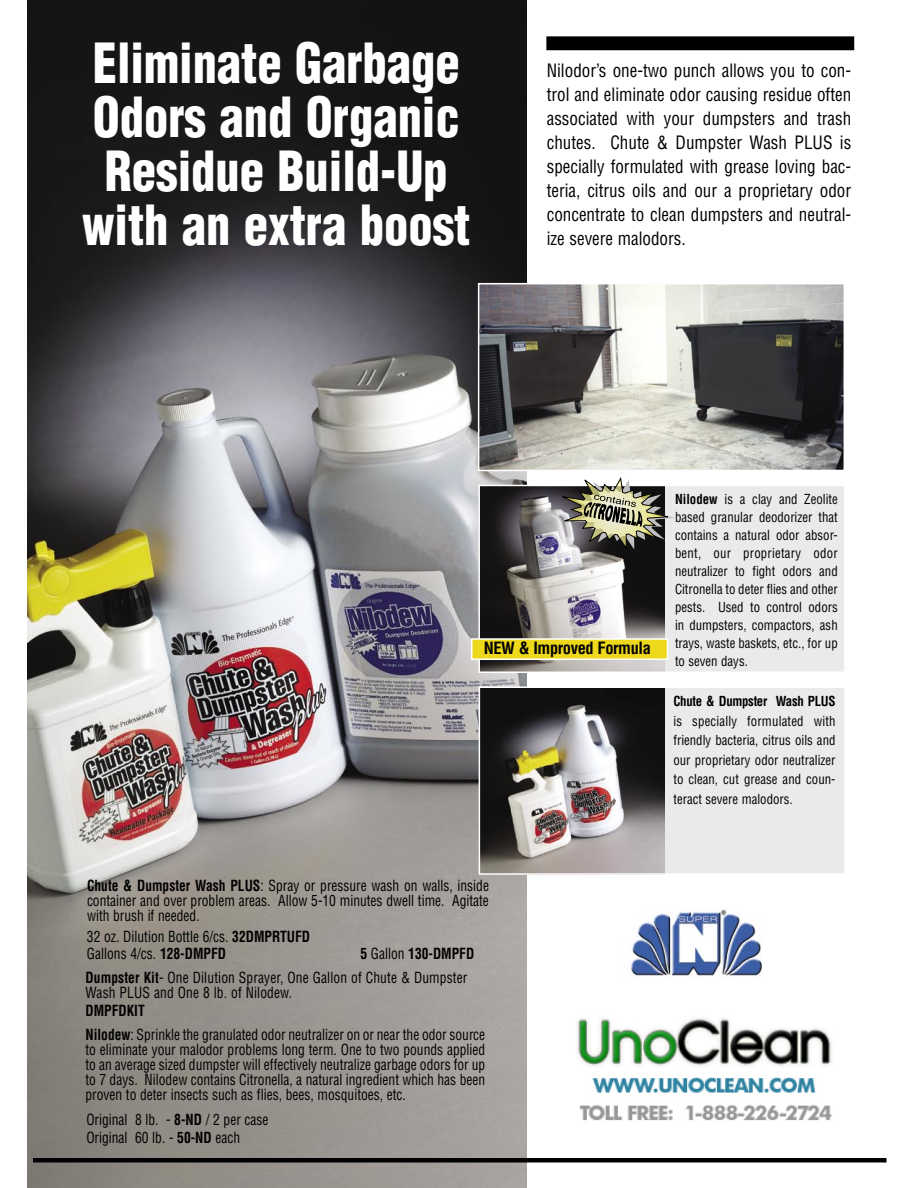
<style>
.page{position:relative;width:918px;height:1188px;background:#fff}
.page>*{position:absolute;margin:0;border:0;box-sizing:border-box;transform-origin:0 0}
.t1{font:900 condensed 54px/54px "Helvetica";color:#fff;scale:.9 1}
.t2{font:condensed 18px/24px "Helvetica";color:#000;text-align:justify;scale:.95 1}
.Product_title{font:700 condensed 16.5px "Helvetica";letter-spacing:-.025em;color:#000}
.t3{font:condensed 15px/15px "Helvetica";color:#000;text-align:justify;scale:.9 1}
.t4{font:700 condensed 15px "Helvetica";color:#000;scale:.9 1}
.Product_title-2{font:condensed 13.5px/18px "Helvetica";color:#000;text-align:justify;scale:.95 1}
.s1{font-weight:700}
.s2{font-weight:400}
</style>
<div class="page">
<img style="left:631px;top:909px;width:131px;height:67px">
<img style="left:27px;top:0;width:499px;height:1188px">
<img style="left:481px;top:286px;width:361px;height:182px">
<div style="left:478px;top:283px;width:367px;height:188px;border:2px solid #fff"></div>
<div style="left:547px;top:37px;width:307px;height:13px;background:#000"></div>
<div style="left:546px;top:36px;width:308px;height:14px;border:2px solid #000"></div>
<hr style="left:33px;top:1158px;width:853px;height:4px;background:#000">
<div style="left:479px;top:485px;width:366px;height:187px;background:#eaeaea"></div>
<img style="left:481px;top:488px;width:184px;height:182px">
<div style="left:478px;top:485px;width:368px;height:188px;border:2px solid #fff"></div>
<div style="left:479px;top:687px;width:366px;height:187px;background:#eaeaea"></div>
<img style="left:482px;top:690px;width:182px;height:182px">
<div style="left:479px;top:687px;width:367px;height:188px;border:2px solid #fff"></div>
<svg style="left:549px;top:465px;width:132px;height:93px"></svg>
<div style="left:472px;top:639px;width:196px;height:20px;background:#eed81b"></div>
<div style="left:471px;top:638px;width:197px;height:22px;border:2px solid #fff"></div>
<img style="left:577px;top:1018px;width:255px;height:103px">
<p class="t1" style="left:93px;top:35px;width:409px">Eliminate Garbage</p>
<p class="t1" style="left:93px;top:89px;width:409px">Odors and Organic<br>Residue Build-Up</p>
<p class="t1" style="left:82px;top:197px;width:433px">with an extra boost</p>
<p class="t2" style="left:547px;top:58px;width:322px">Nilodor’s one-two punch allows you to con&shy;trol and eliminate odor causing residue often associated with your dumpsters and trash chutes. Chute &amp; Dumpster Wash PLUS is specially formulated with grease loving bac&shy;teria, citrus oils and our a proprietary odor concentrate to clean dumpsters and neutral&shy;ize severe malodors.</p>
<p class="Product_title" style="left:484px;top:638px;width:169px">NEW &amp; Improved Formula</p>
<p class="Product_title-2" style="left:675px;top:490px;width:173px"><span class="s1">Nilodew</span> is a clay and Zeolite based granular deodorizer that contains a natural odor absor&shy;bent, our proprietary odor neutralizer to fight odors and Citronella to deter flies and other pests. Used to control odors in dumpsters, compactors, ash trays, waste baskets, etc., for up to seven days.</p>
<p class="Product_title-2" style="left:674px;top:691px;width:172px;line-height:19.5px"><span class="s1">Chute &amp; Dumpster Wash PLUS </span>is specially formulated with friendly bacteria, citrus oils and our proprietary odor neutralizer to clean, cut grease and coun&shy;teract severe malodors.</p>
<p class="t3" style="left:87px;top:878px;width:448px"><span class="s1">Chute &amp; Dumpster Wash PLUS</span>: Spray or pressure wash on walls, inside container and over problem areas. Allow 5-10 minutes dwell time. Agitate with brush if needed.</p>
<p class="t3" style="left:87px;top:929px;width:249px">32 oz. Dilution Bottle 6/cs. <span class="s1">32DMPRTUFD</span></p>
<p class="t3" style="left:87px;top:945px;width:156px">Gallons 4/cs. <span class="s1">128-DMPFD</span></p>
<p class="t4" style="left:360px;top:944px;width:128px">5 <span class="s2">Gallon</span> 130-DMPFD</p>
<p class="t3" style="left:86px;top:970px;width:426px"><span class="s1">Dumpster Kit</span>- One Dilution Sprayer, One Gallon of Chute &amp; Dumpster<br>Wash PLUS and One 8 lb. of Nilodew.</p>
<p class="t4" style="left:86px;top:1002px;width:67px">DMPFDKIT</p>
<p class="t3" style="left:86px;top:1026px;width:446px"><span class="s1">Nilodew</span>: Sprinkle the granulated odor neutralizer on or near the odor source to eliminate your malodor problems long term. One to two pounds applied to an average sized dumpster will effectively neutralize garbage odors for up to 7 days. Nilodew contains Citronella, a natural ingredient which has been proven to deter insects such as flies, bees, mosquitoes, etc.</p>
<p class="t3" style="left:86px;top:1110px;width:204px;line-height:18px">Original 8 lb. - <span class="s1">8-ND</span> / 2 per case<br>Original 60 lb. - <span class="s1">50-ND</span> each</p>
</div>
